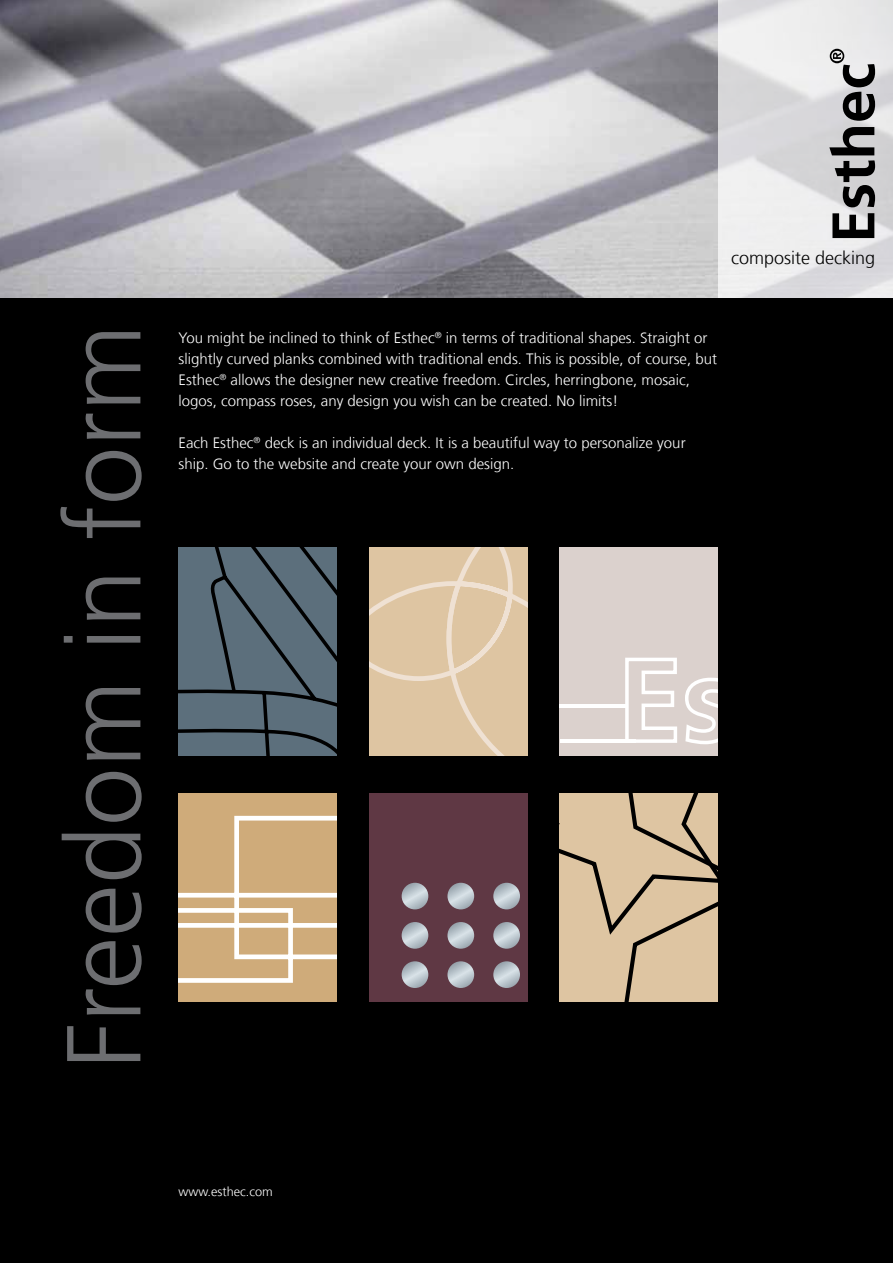
<style>
.page{position:relative;width:893px;height:1263px;background:#fff}
.page>*{position:absolute;margin:0;border:0;box-sizing:border-box;transform-origin:0 0}
.t1{font:300 105px "Frutiger LT Com";color:#6d6e71}
.t2{font:300 18px "Frutiger LT Com";color:#000}
.t3{font:300 15px/21px "Frutiger LT Com";color:#fff}
.t4{font:300 12.75px "Frutiger LT Com";color:#fff}
</style>
<div class="page">
<div style="left:0;top:293px;width:893px;height:970px;background:#000"></div>
<img style="left:0;top:0;width:718px;height:298px">
<svg style="left:718px;top:0;width:175px;height:298px;fill:#e9e9ea"></svg>
<svg style="left:832px;top:213px;width:42px;height:25px"></svg>
<svg style="left:829px;top:127px;width:46px;height:80px"></svg>
<svg style="left:830px;top:49px;width:45px;height:72px"></svg>
<svg style="left:179px;top:547px;width:158px;height:208px"></svg>
<svg style="left:369px;top:547px;width:158px;height:208px"></svg>
<div style="left:560px;top:547px;width:158px;height:208px;background:#dbd1cd"></div>
<svg style="left:560px;top:657px;width:158px;height:88px"></svg>
<svg style="left:179px;top:795px;width:158px;height:207px"></svg>
<svg style="left:560px;top:794px;width:158px;height:208px"></svg>
<div style="left:369px;top:794px;width:158px;height:208px;background:#5f3844"></div>
<svg style="left:402px;top:883px;width:26px;height:26px"></svg>
<svg style="left:447px;top:883px;width:27px;height:26px"></svg>
<svg style="left:493px;top:883px;width:27px;height:26px"></svg>
<svg style="left:402px;top:922px;width:26px;height:27px"></svg>
<svg style="left:447px;top:922px;width:27px;height:27px"></svg>
<svg style="left:493px;top:922px;width:27px;height:27px"></svg>
<svg style="left:402px;top:961px;width:26px;height:27px"></svg>
<svg style="left:447px;top:961px;width:27px;height:27px"></svg>
<svg style="left:493px;top:961px;width:27px;height:27px"></svg>
<h1 class="t1" style="left:43px;top:1069px;width:746px;rotate:-90deg">Freedom in form</h1>
<p class="t2" style="left:731px;top:248px;width:146px">composite decking</p>
<p class="t3" style="left:179px;top:327px;width:540px">You might be inclined to think of Esthec<sup>®</sup> in terms of traditional shapes. Straight or slightly curved planks combined with traditional ends. This is possible, of course, but Esthec<sup>®</sup> allows the designer new creative freedom. Circles, herringbone, mosaic, logos, compass roses, any design you wish can be created. No limits!</p>
<p class="t3" style="left:179px;top:432px;width:509px">Each Esthec<sup>®</sup> deck is an individual deck. It is a beautiful way to personalize your ship. Go to the website and create your own design.</p>
<p class="t4" style="left:179px;top:1184px;width:96px">www.esthec.com</p>
</div>
